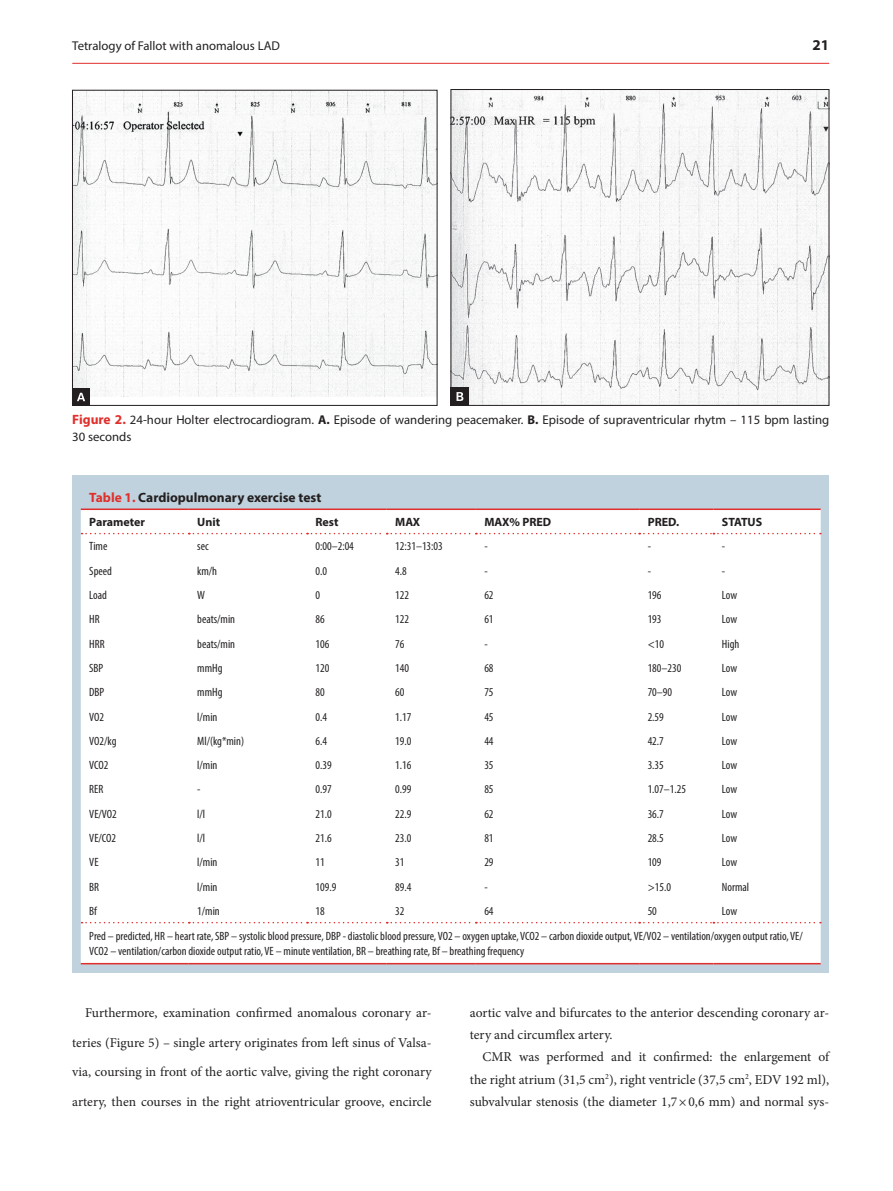
<style>
.page{position:relative;width:893px;height:1191px;background:#fff}
.page>*{position:absolute;margin:0;border:0;box-sizing:border-box;transform-origin:0 0}
.t1{font:700 15px "Myriad Pro";color:#231f20}
.t2{font:13.5px/22.4px "Minion Pro";color:#231f20}
.t3{font:700 13.5px "Myriad Pro";color:#231f20}
.t4{font:12.75px/16.5px "Myriad Pro";color:#231f20}
.t5{font:condensed 12px/25.2px "Myriad Pro";color:#231f20}
.t6{font:700 12px "Myriad Pro";color:#231f20}
.s1{font-weight:700;font-size:13.5px;color:#e02f2b}
.s2{font-weight:700}
.s3{color:#e02f2b}
</style>
<div class="page">
<hr style="left:72px;top:63px;width:757px;height:1px;background:#e02f2b">
<img style="left:74px;top:92px;width:361px;height:304px">
<div style="left:72px;top:90px;width:365px;height:315px;border:1px solid #231f20"></div>
<img style="left:453px;top:91px;width:374px;height:312px">
<div style="left:72px;top:388px;width:18px;height:17px;background:#231f20"></div>
<svg style="left:77px;top:393px;width:8px;height:8px"></svg>
<div style="left:451px;top:387px;width:18px;height:18px;background:#231f20"></div>
<svg style="left:456px;top:392px;width:7px;height:9px"></svg>
<div style="left:72px;top:475px;width:757px;height:498px;background:#c0d2dd"></div>
<div style="left:81px;top:510px;width:740px;height:453px;background:#fff"></div>
<svg style="left:82px;top:533px;width:739px;height:1px"></svg>
<hr style="left:81px;top:508px;width:108px;height:2px;background:#e02f2b">
<hr style="left:189px;top:508px;width:118px;height:2px;background:#e02f2b">
<hr style="left:307px;top:508px;width:80px;height:2px;background:#e02f2b">
<hr style="left:387px;top:508px;width:89px;height:2px;background:#e02f2b">
<hr style="left:476px;top:508px;width:163px;height:2px;background:#e02f2b">
<hr style="left:639px;top:508px;width:74px;height:2px;background:#e02f2b">
<hr style="left:713px;top:508px;width:108px;height:2px;background:#e02f2b">
<svg style="left:82px;top:922px;width:739px;height:1px"></svg>
<hr style="left:81px;top:963px;width:108px;height:1px;background:#e02f2b">
<hr style="left:189px;top:963px;width:118px;height:1px;background:#e02f2b">
<hr style="left:307px;top:963px;width:80px;height:1px;background:#e02f2b">
<hr style="left:387px;top:963px;width:89px;height:1px;background:#e02f2b">
<hr style="left:476px;top:963px;width:163px;height:1px;background:#e02f2b">
<hr style="left:639px;top:963px;width:74px;height:1px;background:#e02f2b">
<hr style="left:713px;top:963px;width:108px;height:1px;background:#e02f2b">
<p class="t4" style="left:72px;top:37px;width:209px">Tetralogy of Fallot with anomalous LAD</p>
<p class="t1" style="left:812px;top:35px;width:18px">21</p>
<p class="t4" style="left:72px;top:411px;width:758px"><span class="s1">Figure 2.</span> 24‑hour Holter electrocardiogram. <span class="s2">A.</span> Episode of wandering peacemaker. <span class="s2">B.</span> Episode of supraventricular rhytm – 115 bpm lasting<br>30 seconds</p>
<p class="t3" style="left:89px;top:488px;width:233px"><span class="s3">Table 1.</span> Cardiopulmonary exercise test</p>
<p class="t6" style="left:89px;top:514px;width:57px">Parameter</p>
<p class="t6" style="left:197px;top:514px;width:24px">Unit</p>
<p class="t6" style="left:316px;top:514px;width:25px">Rest</p>
<p class="t6" style="left:395px;top:514px;width:27px">MAX</p>
<p class="t6" style="left:484px;top:514px;width:68px">MAX% PRED</p>
<p class="t6" style="left:648px;top:514px;width:33px">PRED.</p>
<p class="t6" style="left:722px;top:514px;width:42px">STATUS</p>
<p class="t5" style="left:89px;top:533px;width:20px">Time</p>
<p class="t5" style="left:197px;top:533px;width:13px">sec</p>
<p class="t5" style="left:316px;top:533px;width:40px">0:00–2:04</p>
<p class="t5" style="left:395px;top:533px;width:49px">12:31–13:03</p>
<p class="t5" style="left:484px;top:533px;width:5px">-</p>
<p class="t5" style="left:648px;top:533px;width:5px">-</p>
<p class="t5" style="left:722px;top:533px;width:5px">-</p>
<p class="t5" style="left:89px;top:558px;width:24px">Speed</p>
<p class="t5" style="left:197px;top:558px;width:21px">km/h</p>
<p class="t5" style="left:316px;top:558px;width:13px">0.0</p>
<p class="t5" style="left:395px;top:558px;width:13px">4.8</p>
<p class="t5" style="left:484px;top:558px;width:5px">-</p>
<p class="t5" style="left:648px;top:558px;width:5px">-</p>
<p class="t5" style="left:722px;top:558px;width:5px">-</p>
<p class="t5" style="left:89px;top:582px;width:19px">Load</p>
<p class="t5" style="left:197px;top:582px;width:9px">W</p>
<p class="t5" style="left:316px;top:582px;width:6px">0</p>
<p class="t5" style="left:395px;top:582px;width:15px">122</p>
<p class="t5" style="left:484px;top:582px;width:11px">62</p>
<p class="t5" style="left:648px;top:582px;width:15px">196</p>
<p class="t5" style="left:722px;top:582px;width:17px">Low</p>
<p class="t5" style="left:89px;top:606px;width:12px">HR</p>
<p class="t5" style="left:197px;top:606px;width:39px">beats/min</p>
<p class="t5" style="left:316px;top:606px;width:11px">86</p>
<p class="t5" style="left:395px;top:606px;width:15px">122</p>
<p class="t5" style="left:484px;top:606px;width:11px">61</p>
<p class="t5" style="left:648px;top:606px;width:15px">193</p>
<p class="t5" style="left:722px;top:606px;width:17px">Low</p>
<p class="t5" style="left:89px;top:631px;width:17px">HRR</p>
<p class="t5" style="left:197px;top:631px;width:39px">beats/min</p>
<p class="t5" style="left:316px;top:631px;width:15px">106</p>
<p class="t5" style="left:395px;top:631px;width:11px">76</p>
<p class="t5" style="left:484px;top:631px;width:5px">-</p>
<p class="t5" style="left:648px;top:631px;width:18px">&lt;10</p>
<p class="t5" style="left:722px;top:631px;width:19px">High</p>
<p class="t5" style="left:89px;top:655px;width:16px">SBP</p>
<p class="t5" style="left:197px;top:655px;width:27px">mmHg</p>
<p class="t5" style="left:316px;top:655px;width:15px">120</p>
<p class="t5" style="left:395px;top:655px;width:15px">140</p>
<p class="t5" style="left:484px;top:655px;width:11px">68</p>
<p class="t5" style="left:648px;top:655px;width:35px">180–230</p>
<p class="t5" style="left:722px;top:655px;width:17px">Low</p>
<p class="t5" style="left:89px;top:679px;width:17px">DBP</p>
<p class="t5" style="left:197px;top:679px;width:27px">mmHg</p>
<p class="t5" style="left:316px;top:679px;width:11px">80</p>
<p class="t5" style="left:395px;top:679px;width:11px">60</p>
<p class="t5" style="left:484px;top:679px;width:11px">75</p>
<p class="t5" style="left:648px;top:679px;width:26px">70–90</p>
<p class="t5" style="left:722px;top:679px;width:17px">Low</p>
<p class="t5" style="left:89px;top:704px;width:16px">VO2</p>
<p class="t5" style="left:197px;top:704px;width:22px">l/min</p>
<p class="t5" style="left:316px;top:704px;width:13px">0.4</p>
<p class="t5" style="left:395px;top:704px;width:18px">1.17</p>
<p class="t5" style="left:484px;top:704px;width:11px">45</p>
<p class="t5" style="left:648px;top:704px;width:18px">2.59</p>
<p class="t5" style="left:722px;top:704px;width:17px">Low</p>
<p class="t5" style="left:89px;top:728px;width:29px">VO2/kg</p>
<p class="t5" style="left:197px;top:728px;width:48px">Ml/(kg*min)</p>
<p class="t5" style="left:316px;top:728px;width:13px">6.4</p>
<p class="t5" style="left:395px;top:728px;width:18px">19.0</p>
<p class="t5" style="left:484px;top:728px;width:11px">44</p>
<p class="t5" style="left:648px;top:728px;width:18px">42.7</p>
<p class="t5" style="left:722px;top:728px;width:17px">Low</p>
<p class="t5" style="left:89px;top:752px;width:21px">VCO2</p>
<p class="t5" style="left:197px;top:752px;width:22px">l/min</p>
<p class="t5" style="left:316px;top:752px;width:18px">0.39</p>
<p class="t5" style="left:395px;top:752px;width:18px">1.16</p>
<p class="t5" style="left:484px;top:752px;width:11px">35</p>
<p class="t5" style="left:648px;top:752px;width:18px">3.35</p>
<p class="t5" style="left:722px;top:752px;width:17px">Low</p>
<p class="t5" style="left:89px;top:776px;width:16px">RER</p>
<p class="t5" style="left:197px;top:776px;width:5px">-</p>
<p class="t5" style="left:316px;top:776px;width:18px">0.97</p>
<p class="t5" style="left:395px;top:776px;width:18px">0.99</p>
<p class="t5" style="left:484px;top:776px;width:11px">85</p>
<p class="t5" style="left:648px;top:776px;width:40px">1.07–1.25</p>
<p class="t5" style="left:722px;top:776px;width:17px">Low</p>
<p class="t5" style="left:89px;top:801px;width:29px">VE/VO2</p>
<p class="t5" style="left:197px;top:801px;width:9px">l/l</p>
<p class="t5" style="left:316px;top:801px;width:18px">21.0</p>
<p class="t5" style="left:395px;top:801px;width:18px">22.9</p>
<p class="t5" style="left:484px;top:801px;width:11px">62</p>
<p class="t5" style="left:648px;top:801px;width:18px">36.7</p>
<p class="t5" style="left:722px;top:801px;width:17px">Low</p>
<p class="t5" style="left:89px;top:825px;width:28px">VE/CO2</p>
<p class="t5" style="left:197px;top:825px;width:9px">l/l</p>
<p class="t5" style="left:316px;top:825px;width:18px">21.6</p>
<p class="t5" style="left:395px;top:825px;width:18px">23.0</p>
<p class="t5" style="left:484px;top:825px;width:11px">81</p>
<p class="t5" style="left:648px;top:825px;width:18px">28.5</p>
<p class="t5" style="left:722px;top:825px;width:17px">Low</p>
<p class="t5" style="left:89px;top:849px;width:11px">VE</p>
<p class="t5" style="left:197px;top:849px;width:22px">l/min</p>
<p class="t5" style="left:316px;top:849px;width:11px">11</p>
<p class="t5" style="left:395px;top:849px;width:11px">31</p>
<p class="t5" style="left:484px;top:849px;width:11px">29</p>
<p class="t5" style="left:648px;top:849px;width:15px">109</p>
<p class="t5" style="left:722px;top:849px;width:17px">Low</p>
<p class="t5" style="left:89px;top:874px;width:11px">BR</p>
<p class="t5" style="left:197px;top:874px;width:22px">l/min</p>
<p class="t5" style="left:316px;top:874px;width:22px">109.9</p>
<p class="t5" style="left:395px;top:874px;width:18px">89.4</p>
<p class="t5" style="left:484px;top:874px;width:5px">-</p>
<p class="t5" style="left:648px;top:874px;width:25px">&gt;15.0</p>
<p class="t5" style="left:722px;top:874px;width:29px">Normal</p>
<p class="t5" style="left:89px;top:898px;width:9px">Bf</p>
<p class="t5" style="left:197px;top:898px;width:24px">1/min</p>
<p class="t5" style="left:316px;top:898px;width:11px">18</p>
<p class="t5" style="left:395px;top:898px;width:11px">32</p>
<p class="t5" style="left:484px;top:898px;width:11px">64</p>
<p class="t5" style="left:648px;top:898px;width:11px">50</p>
<p class="t5" style="left:89px;top:898px;width:715px;text-indent:633px">Low<br>Pred – predicted, HR – heart rate, SBP – systolic blood pressure, DBP - diastolic blood pressure, VO2 – oxygen uptake, VCO2 – carbon dioxide output, VE/VO2 – ventilation/oxygen output ratio, VE/</p>
<p class="t5" style="left:89px;top:938px;width:436px">VCO2 – ventilation/carbon dioxide output ratio, VE – minute ventilation, BR – breathing rate, Bf – breathing frequency</p>
<p class="t2" style="left:85px;top:1001px;width:348px">Furthermore, examination confirmed anomalous coronary ar‑</p>
<p class="t2" style="left:72px;top:1027px;width:361px;line-height:29.7px">teries (Figure 5) – single artery originates from left sinus of Valsa‑ via, coursing in front of the aortic valve, giving the right coronary</p>
<p class="t2" style="left:72px;top:1090px;width:361px">artery, then courses in the right atrioventricular groove, encircle</p>
<p class="t2" style="left:470px;top:1001px;width:361px">aortic valve and bifurcates to the anterior descending coronary ar‑ tery and circumflex artery.</p>
<p class="t2" style="left:470px;top:1046px;width:361px;text-align:justify;text-indent:13px">CMR was performed and it confirmed: the enlargement of the right atrium (31,5 cm<sup>2</sup>), right ventricle (37,5 cm<sup>2</sup>, EDV 192 ml), subvalvular stenosis (the diameter 1,7×0,6 mm) and normal sys‑</p>
</div>
